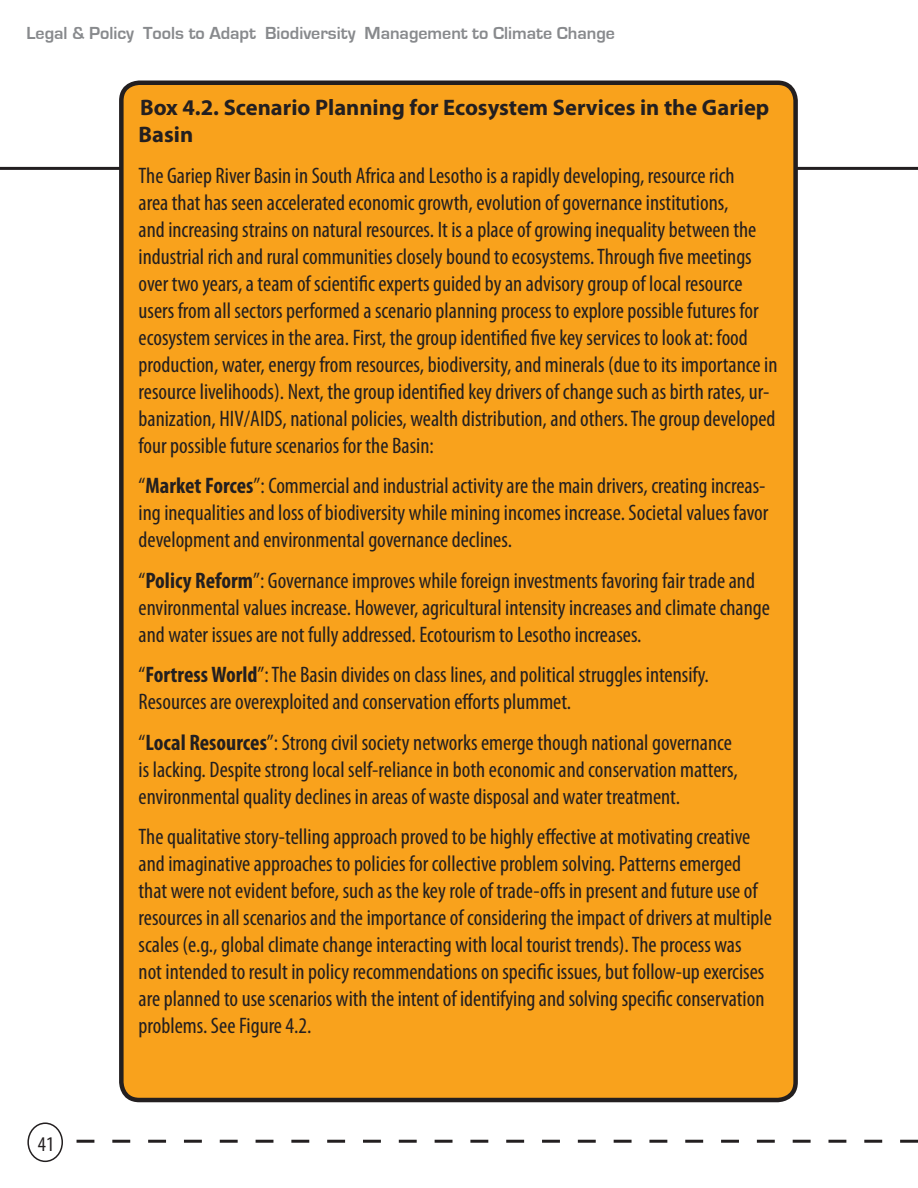
<style>
.page{position:relative;width:918px;height:1188px;background:#fff}
.page>*{position:absolute;margin:0;border:0;box-sizing:border-box;transform-origin:0 0}
.t1{font:condensed 22.5px/27px "Myriad Pro";color:#231f20}
.t2{font:700 22.5px/27px "Myriad Pro";color:#231f20}
.t3{font:condensed 21px "Myriad Pro";color:#231f20}
.t4{font:700 18px "Eurostile";color:#888a8d}
.s1{font-weight:700}
</style>
<div class="page">
<hr style="left:0;top:167px;width:918px;height:3px;background:#231f20">
<div style="left:27px;top:1122px;width:36px;height:40px;border:2px solid #231f20;border-radius:50%"></div>
<svg style="left:77px;top:1140px;width:841px;height:3px"></svg>
<div style="left:121px;top:83px;width:675px;height:1017px;background:#f9a21c;border-radius:18px"></div>
<div style="left:119px;top:81px;width:679px;height:1021px;border:4px solid #231f20;border-radius:18px"></div>
<p class="t4" style="left:27px;top:23px;width:590px">Legal &amp; Policy Tools to Adapt Biodiversity Management to Climate Change</p>
<p class="t3" style="left:38px;top:1131px;width:18px">41</p>
<p class="t2" style="left:139px;top:94px;width:632px">Box 4.2. Scenario Planning for Ecosystem Services in the Gariep<br>Basin</p>
<p class="t1" style="left:139px;top:162px;width:640px">The Gariep River Basin in South Africa and Lesotho is a rapidly developing, resource rich<br>area that has seen accelerated economic growth, evolution of governance institutions,<br>and increasing strains on natural resources. It is a place of growing inequality between the industrial rich and rural communities closely bound to ecosystems.Through five meetings over two years, a team of scientific experts guided by an advisory group of local resource users from all sectors performed a scenario planning process to explore possible futures for ecosystem services in the area. First, the group identified five key services to look at: food production, water, energy from resources, biodiversity, and minerals (due to its importance in resource livelihoods). Next, the group identified key drivers of change such as birth rates, ur&shy;banization, HIV/AIDS, national policies, wealth distribution, and others.The group developed four possible future scenarios for the Basin:</p>
<p class="t1" style="left:139px;top:472px;width:631px">“<span class="s1">Market Forces</span>”: Commercial and industrial activity are the main drivers, creating increas&shy;ing inequalities and loss of biodiversity while mining incomes increase. Societal values favor development and environmental governance declines.</p>
<p class="t1" style="left:139px;top:567px;width:633px">“<span class="s1">Policy Reform</span>”: Governance improves while foreign investments favoring fair trade and environmental values increase. However, agricultural intensity increases and climate change and water issues are not fully addressed. Ecotourism to Lesotho increases.</p>
<p class="t1" style="left:139px;top:661px;width:572px">“<span class="s1">Fortress World</span>”:The Basin divides on class lines, and political struggles intensify.<br>Resources are overexploited and conservation efforts plummet.</p>
<p class="t1" style="left:139px;top:729px;width:601px">“<span class="s1">Local Resources</span>”: Strong civil society networks emerge though national governance is lacking. Despite strong local self-reliance in both economic and conservation matters, environmental quality declines in areas of waste disposal and water treatment.</p>
<p class="t1" style="left:139px;top:823px;width:635px">The qualitative story-telling approach proved to be highly effective at motivating creative and imaginative approaches to policies for collective problem solving. Patterns emerged that were not evident before, such as the key role of trade-offs in present and future use of resources in all scenarios and the importance of considering the impact of drivers at multiple scales (e.g., global climate change interacting with local tourist trends).The process was<br>not intended to result in policy recommendations on specific issues, but follow-up exercises are planned to use scenarios with the intent of identifying and solving specific conservation problems. See Figure 4.2.</p>
</div>
